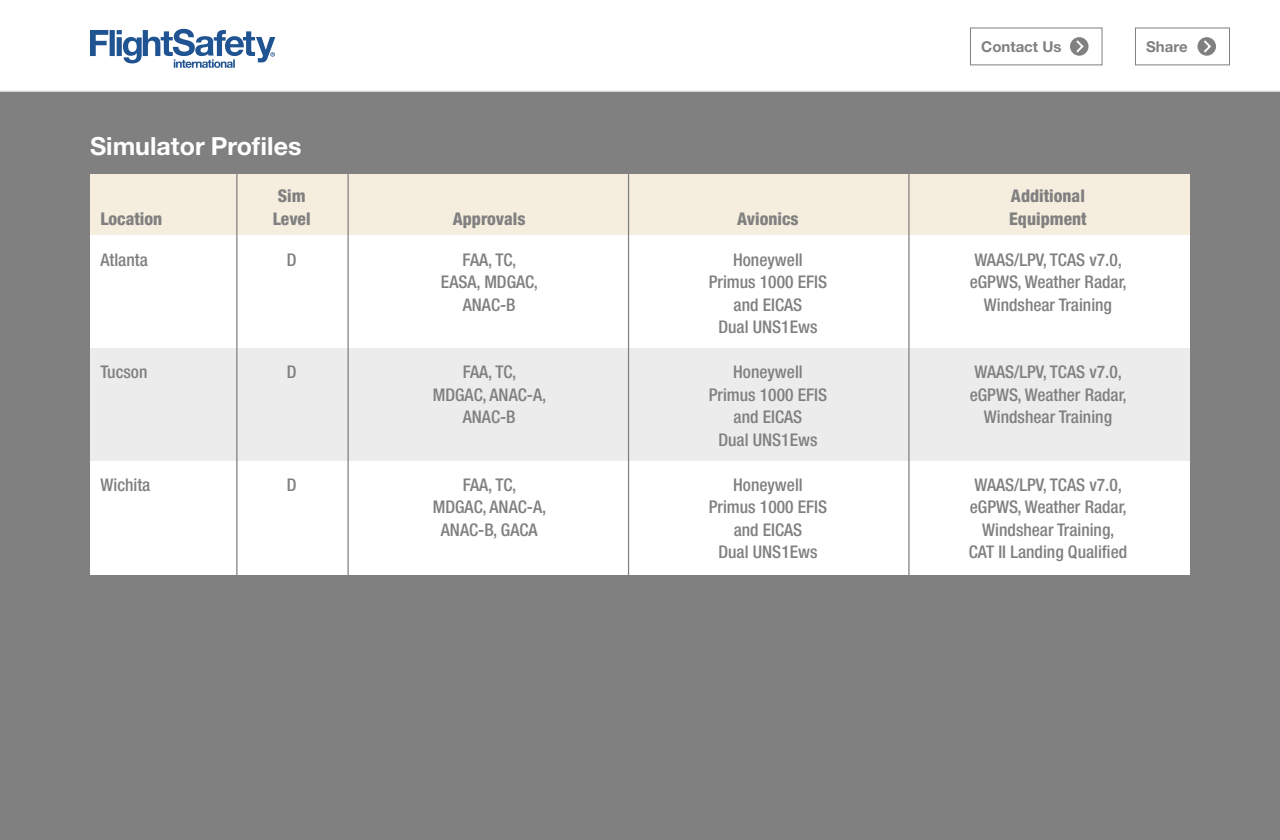
<style>
.page{position:relative;width:1280px;height:840px;background:#fff}
.page>*{position:absolute;margin:0;border:0;box-sizing:border-box;transform-origin:0 0}
.t1{font:700 25px "Helvetica Neue";color:#fff}
.t2{font:500 condensed 17.5px "Helvetica Neue";color:#808080}
.t3{font:800 condensed 17.5px "Helvetica Neue";color:#808080}
.t4{font:700 15px "Helvetica Neue";color:#808080}
</style>
<div class="page">
<div style="left:970px;top:27px;width:133px;height:38px;border:1px solid #808080"></div>
<svg style="left:1070px;top:37px;width:19px;height:19px"></svg>
<svg style="left:1074px;top:38px;width:11px;height:17px"></svg>
<div style="left:1135px;top:27px;width:95px;height:38px;border:1px solid #808080"></div>
<div style="left:1198px;top:37px;width:18px;height:19px;background:#808080;border-radius:50%"></div>
<svg style="left:1202px;top:38px;width:11px;height:17px"></svg>
<svg style="left:90px;top:29px;width:185px;height:39px"></svg>
<div style="left:0;top:91px;width:1280px;height:749px;background:#808080"></div>
<div style="left:90px;top:179px;width:1100px;height:396px;background:#fff"></div>
<div style="left:90px;top:175px;width:1100px;height:60px;background:#f5eedf"></div>
<div style="left:90px;top:349px;width:1100px;height:112px;background:#ececec"></div>
<hr style="left:236px;top:174px;width:2px;height:407px;background:#808080">
<hr style="left:908px;top:174px;width:2px;height:407px;background:#808080">
<hr style="left:348px;top:174px;width:1px;height:407px;background:#808080">
<hr style="left:628px;top:174px;width:1px;height:407px;background:#808080">
<hr style="left:0;top:91px;width:1280px;height:1px;background:#dfdfdf">
<p class="t4" style="left:981px;top:37px;width:82px">Contact Us</p>
<p class="t4" style="left:1146px;top:37px;width:43px">Share</p>
<h1 class="t1" style="left:90px;top:130px;width:213px">Simulator Profiles</h1>
<p class="t3" style="left:278px;top:185px;width:29px">Sim</p>
<p class="t3" style="left:1011px;top:185px;width:75px">Additional</p>
<p class="t3" style="left:100px;top:208px;width:63px">Location</p>
<p class="t3" style="left:273px;top:208px;width:39px">Level</p>
<p class="t3" style="left:453px;top:208px;width:74px">Approvals</p>
<p class="t3" style="left:737px;top:208px;width:63px">Avionics</p>
<p class="t3" style="left:1009px;top:208px;width:79px">Equipment</p>
<p class="t2" style="left:100px;top:249px;width:49px">Atlanta</p>
<p class="t2" style="left:287px;top:249px;width:11px">D</p>
<p class="t2" style="left:463px;top:249px;width:55px">FAA, TC,</p>
<p class="t2" style="left:733px;top:249px;width:71px">Honeywell</p>
<p class="t2" style="left:975px;top:249px;width:149px">WAAS/LPV, TCAS v7.0,</p>
<p class="t2" style="left:441px;top:272px;width:99px">EASA, MDGAC,</p>
<p class="t2" style="left:709px;top:272px;width:120px">Primus 1000 EFIS</p>
<p class="t2" style="left:970px;top:272px;width:158px">eGPWS, Weather Radar,</p>
<p class="t2" style="left:463px;top:294px;width:54px">ANAC-B</p>
<p class="t2" style="left:734px;top:294px;width:70px">and EICAS</p>
<p class="t2" style="left:984px;top:294px;width:130px">Windshear Training</p>
<p class="t2" style="left:718px;top:317px;width:101px">Dual UNS1Ews</p>
<p class="t2" style="left:100px;top:362px;width:48px">Tucson</p>
<p class="t2" style="left:287px;top:362px;width:11px">D</p>
<p class="t2" style="left:463px;top:362px;width:55px">FAA, TC,</p>
<p class="t2" style="left:733px;top:362px;width:71px">Honeywell</p>
<p class="t2" style="left:975px;top:362px;width:149px">WAAS/LPV, TCAS v7.0,</p>
<p class="t2" style="left:433px;top:384px;width:115px">MDGAC, ANAC-A,</p>
<p class="t2" style="left:709px;top:384px;width:120px">Primus 1000 EFIS</p>
<p class="t2" style="left:970px;top:384px;width:158px">eGPWS, Weather Radar,</p>
<p class="t2" style="left:463px;top:407px;width:54px">ANAC-B</p>
<p class="t2" style="left:734px;top:407px;width:70px">and EICAS</p>
<p class="t2" style="left:984px;top:407px;width:130px">Windshear Training</p>
<p class="t2" style="left:718px;top:429px;width:101px">Dual UNS1Ews</p>
<p class="t2" style="left:101px;top:474px;width:51px">Wichita</p>
<p class="t2" style="left:287px;top:474px;width:11px">D</p>
<p class="t2" style="left:463px;top:474px;width:55px">FAA, TC,</p>
<p class="t2" style="left:733px;top:474px;width:71px">Honeywell</p>
<p class="t2" style="left:975px;top:474px;width:149px">WAAS/LPV, TCAS v7.0,</p>
<p class="t2" style="left:433px;top:497px;width:115px">MDGAC, ANAC-A,</p>
<p class="t2" style="left:709px;top:497px;width:120px">Primus 1000 EFIS</p>
<p class="t2" style="left:970px;top:497px;width:158px">eGPWS, Weather Radar,</p>
<p class="t2" style="left:441px;top:519px;width:98px">ANAC-B, GACA</p>
<p class="t2" style="left:734px;top:519px;width:70px">and EICAS</p>
<p class="t2" style="left:982px;top:519px;width:134px">Windshear Training,</p>
<p class="t2" style="left:718px;top:542px;width:101px">Dual UNS1Ews</p>
<p class="t2" style="left:969px;top:542px;width:160px">CAT II Landing Qualified</p>
</div>
